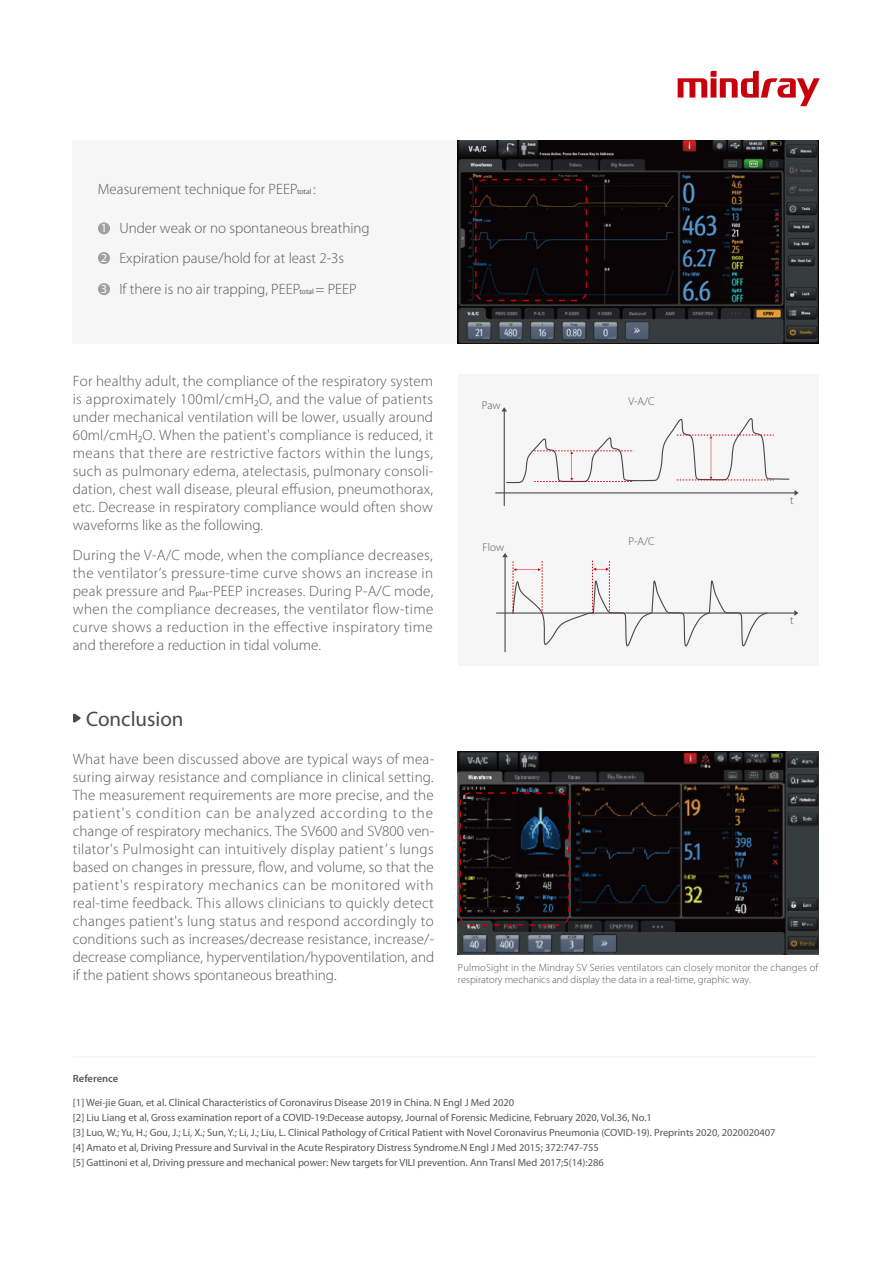
<style>
.page{position:relative;width:893px;height:1263px;background:#fff}
.page>*{position:absolute;margin:0;border:0;box-sizing:border-box;transform-origin:0 0}
.t1{font:21px "Myriad Pro";color:#4c4948}
.t2{font:300 15px/18px "Myriad Pro";color:#5a5858;text-align:justify}
.t3{font:12.3px "Myriad Pro";color:#fff}
.t4{font:300 11.25px "Myriad Pro";color:#5a5858}
.t5{font:10.5px/15px "Myriad Pro";color:#595757}
.t6{font:300 10.5px/12px "Myriad Pro";letter-spacing:.015em;color:#5a5858}
.t7{font:600 10.5px "Myriad Pro";color:#595757}
.s1{font-weight:400;font-size:7.5px}
</style>
<div class="page">
<div style="left:458px;top:374px;width:360px;height:291px;background:#f6f6f6"></div>
<svg style="left:678px;top:71px;width:142px;height:35px"></svg>
<svg style="left:73px;top:713px;width:8px;height:10px"></svg>
<img style="left:458px;top:752px;width:360px;height:203px">
<div style="left:73px;top:140px;width:395px;height:203px;background:#f6f6f6"></div>
<div style="left:98px;top:222px;width:12px;height:12px;background:#9fa0a0;border-radius:50%"></div>
<svg style="left:98px;top:252px;width:12px;height:12px"></svg>
<div style="left:98px;top:283px;width:12px;height:12px;background:#9fa0a0;border-radius:50%"></div>
<hr style="left:73px;top:1056px;width:743px;height:1px;background:#efefef">
<img style="left:458px;top:140px;width:360px;height:203px">
<div style="left:475px;top:179px;width:112px;height:122px;border:2px dashed #c7000b;border-radius:10px"></div>
<div style="left:460px;top:792px;width:110px;height:134px;border:2px dashed #c7000b;border-radius:10px"></div>
<hr style="left:504px;top:557px;width:2px;height:95px;background:#4c4948">
<hr style="left:496px;top:612px;width:298px;height:2px;background:#4c4948">
<svg style="left:502px;top:553px;width:266px;height:96px"></svg>
<svg style="left:794px;top:610px;width:4px;height:6px"></svg>
<hr style="left:504px;top:411px;width:1px;height:95px;background:#4c4948">
<hr style="left:495px;top:492px;width:300px;height:1px;background:#4c4948">
<svg style="left:506px;top:418px;width:284px;height:66px"></svg>
<svg style="left:502px;top:407px;width:5px;height:4px"></svg>
<svg style="left:794px;top:490px;width:5px;height:6px"></svg>
<p class="t2" style="left:98px;top:180px;width:219px">Measurement technique for PEEP<span class="s1">total</span> :</p>
<p class="t3" style="left:101px;top:221px;width:8px">1</p>
<p class="t3" style="left:101px;top:251px;width:8px">2</p>
<p class="t3" style="left:101px;top:282px;width:8px">3</p>
<p class="t2" style="left:119px;top:213px;width:252px;line-height:30px">Under weak or no spontaneous breathing<br>Expiration pause/hold for at least 2-3s</p>
<p class="t2" style="left:119px;top:281px;width:239px">If there is no air trapping, PEEP<span class="s1">total</span> = PEEP</p>
<p class="t2" style="left:73px;top:373px;width:362px">For healthy adult, the compliance of the respiratory system is approximately 100ml/cmH₂O, and the value of patients under mechanical ventilation will be lower, usually around 60ml/cmH₂O. When the patient's compliance is reduced, it means that there are restrictive factors within the lungs, such as pulmonary edema, atelectasis, pulmonary consoli&shy;dation, chest wall disease, pleural effusion, pneumothorax, etc. Decrease in respiratory compliance would often show waveforms like as the following.</p>
<p class="t2" style="left:73px;top:547px;width:362px">During the V-A/C mode, when the compliance decreases, the ventilator’s pressure-time curve shows an increase in peak pressure and P<span class="s1">plat</span>-PEEP increases. During P-A/C mode, when the compliance decreases, the ventilator flow-time curve shows a reduction in the effective inspiratory time and therefore a reduction in tidal volume.</p>
<h1 class="t1" style="left:86px;top:707px;width:99px">Conclusion</h1>
<p class="t2" style="left:73px;top:750px;width:363px">What have been discussed above are typical ways of mea&shy;suring airway resistance and compliance in clinical setting.<br>The measurement requirements are more precise, and the patient's condition can be analyzed according to the change of respiratory mechanics. The SV600 and SV800 ven&shy;tilator's Pulmosight can intuitively display patient’s lungs based on changes in pressure, flow, and volume, so that the patient's respiratory mechanics can be monitored with real-time feedback. This allows clinicians to quickly detect changes patient's lung status and respond accordingly to conditions such as increases/decrease resistance, increase/- decrease compliance, hyperventilation/hypoventilation, and if the patient shows spontaneous breathing.</p>
<p class="t4" style="left:482px;top:399px;width:21px">Paw</p>
<p class="t4" style="left:483px;top:541px;width:23px">Flow</p>
<p class="t4" style="left:628px;top:395px;width:28px">V-A/C</p>
<p class="t4" style="left:629px;top:535px;width:28px">P-A/C</p>
<p class="t4" style="left:790px;top:494px;width:5px">t</p>
<p class="t4" style="left:790px;top:614px;width:5px">t</p>
<p class="t6" style="left:458px;top:962px;width:362px">PulmoSight in the Mindray SV Series ventilators can closely monitor the changes of respiratory mechanics and display the data in a real-time, graphic way.</p>
<p class="t7" style="left:73px;top:1072px;width:47px">Reference</p>
<p class="t5" style="left:73px;top:1095px;width:704px">[1] Wei-jie Guan, et al. Clinical Characteristics of Coronavirus Disease 2019 in China. N Engl J Med 2020<br>[2] Liu Liang et al, Gross examination report of a COVID-19:Decease autopsy, Journal of Forensic Medicine, February 2020, Vol.36, No.1<br>[3] Luo, W.; Yu, H.; Gou, J.; Li, X.; Sun, Y.; Li, J.; Liu, L. Clinical Pathology of Critical Patient with Novel Coronavirus Pneumonia (COVID-19). Preprints 2020, 2020020407 [4] Amato et al, Driving Pressure and Survival in the Acute Respiratory Distress Syndrome.N Engl J Med 2015; 372:747-755<br>[5] Gattinoni et al, Driving pressure and mechanical power: New targets for VILI prevention. Ann Transl Med 2017;5(14):286</p>
</div>
